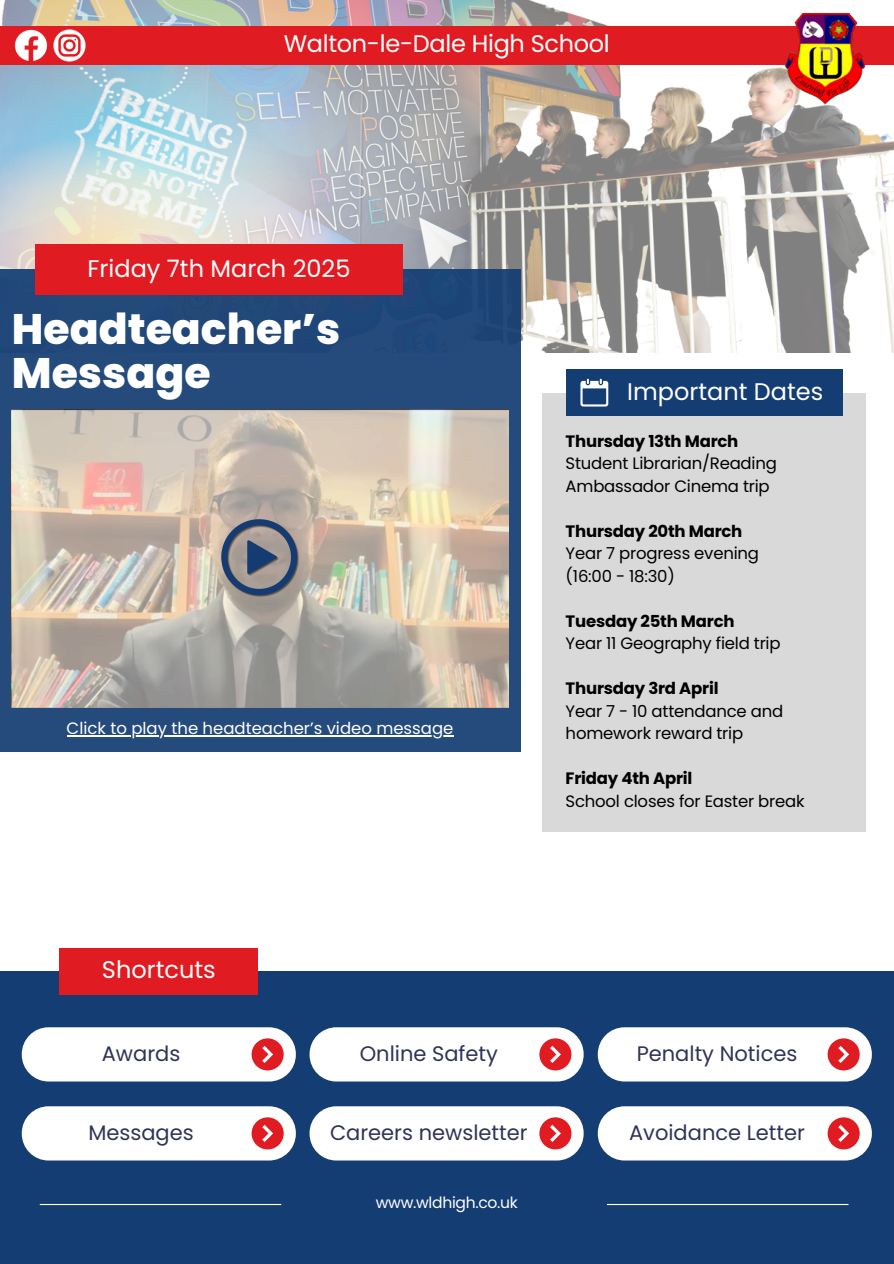
<style>
.page{position:relative;width:894px;height:1264px;background:#fff}
.page>*{position:absolute;margin:0;border:0;box-sizing:border-box;transform-origin:0 0}
.t1{font:800 42.6px/43.8px "Poppins";color:#fff}
.t2{font:24px "Poppins";color:#fff}
.t3{font:21px "Poppins";color:#303358}
.t4{font:16.5px/22.5px "Poppins";letter-spacing:-.015em;color:#000}
.t5{font:700 16.5px "Poppins";letter-spacing:-.015em;color:#000}
.t6{font:16.5px "Poppins";color:#fff}
.t7{font:15.6px "Poppins";letter-spacing:-.02em;color:#fff}
</style>
<div class="page">
<div style="left:0;top:971px;width:893px;height:292px;background:#143e73"></div>
<hr style="left:606px;top:1203px;width:242px;height:1px;background:#fff">
<hr style="left:40px;top:1203px;width:241px;height:1px;background:#fff">
<div style="left:60px;top:948px;width:198px;height:46px;background:#e01b22"></div>
<div style="left:22px;top:1027px;width:274px;height:54px;background:#fff;border-radius:27px"></div>
<div style="left:251px;top:1038px;width:32px;height:32px;background:#e01b22;border-radius:50%"></div>
<svg style="left:262px;top:1046px;width:11px;height:16px"></svg>
<div style="left:22px;top:1106px;width:274px;height:54px;background:#fff;border-radius:27px"></div>
<div style="left:251px;top:1117px;width:32px;height:32px;background:#e01b22;border-radius:50%"></div>
<svg style="left:262px;top:1125px;width:11px;height:16px"></svg>
<div style="left:309px;top:1027px;width:274px;height:54px;background:#fff;border-radius:27px"></div>
<div style="left:539px;top:1038px;width:32px;height:32px;background:#e01b22;border-radius:50%"></div>
<svg style="left:550px;top:1046px;width:11px;height:16px"></svg>
<div style="left:309px;top:1106px;width:274px;height:54px;background:#fff;border-radius:27px"></div>
<div style="left:539px;top:1117px;width:32px;height:32px;background:#e01b22;border-radius:50%"></div>
<svg style="left:550px;top:1125px;width:11px;height:16px"></svg>
<img style="left:0;top:0;width:893px;height:352px">
<div style="left:0;top:26px;width:893px;height:38px;background:#e01b22"></div>
<img style="left:783px;top:13px;width:83px;height:91px">
<div style="left:597px;top:1027px;width:274px;height:54px;background:#fff;border-radius:27px"></div>
<div style="left:827px;top:1038px;width:32px;height:32px;background:#e01b22;border-radius:50%"></div>
<svg style="left:838px;top:1046px;width:11px;height:16px"></svg>
<div style="left:0;top:269px;width:520px;height:483px;background:#244b7c"></div>
<div style="left:542px;top:393px;width:323px;height:438px;background:#d9d9d9"></div>
<div style="left:35px;top:244px;width:367px;height:50px;background:#e01b22"></div>
<div style="left:565px;top:369px;width:277px;height:47px;background:#143e73"></div>
<svg style="left:580px;top:379px;width:28px;height:27px"></svg>
<svg style="left:12px;top:409px;width:496px;height:298px;background:#c7bbad"></svg>
<img style="left:221px;top:520px;width:78px;height:77px">
<div style="left:597px;top:1106px;width:274px;height:54px;background:#fff;border-radius:27px"></div>
<div style="left:827px;top:1117px;width:32px;height:32px;background:#e01b22;border-radius:50%"></div>
<svg style="left:838px;top:1125px;width:11px;height:16px"></svg>
<img style="left:14px;top:29px;width:72px;height:33px">
<hr style="left:67px;top:735px;width:386px;height:1px;background:#fff">
<p class="t2" style="left:283px;top:27px;width:327px">Walton-le-Dale High School</p>
<p class="t2" style="left:87px;top:251px;width:264px">Friday 7th March 2025</p>
<p class="t1" style="left:12px;top:307px;width:330px">Headteacher’s<br>Message</p>
<p class="t6" style="left:67px;top:717px;width:388px">Click to play the headteacher’s video message</p>
<h2 class="t2" style="left:627px;top:375px;width:197px">Important Dates</h2>
<p class="t5" style="left:565px;top:429px;width:174px">Thursday 13th March</p>
<p class="t4" style="left:565px;top:452px;width:213px">Student Librarian/Reading<br>Ambassador Cinema trip</p>
<h2 class="t5" style="left:565px;top:519px;width:178px">Thursday 20th March</h2>
<p class="t4" style="left:565px;top:542px;width:195px">Year 7 progress evening</p>
<p class="t4" style="left:565px;top:564px;width:111px">(16:00 - 18:30)</p>
<p class="t5" style="left:565px;top:609px;width:170px">Tuesday 25th March</p>
<p class="t4" style="left:565px;top:632px;width:216px">Year 11 Geography field trip</p>
<p class="t5" style="left:565px;top:677px;width:154px">Thursday 3rd April</p>
<p class="t4" style="left:565px;top:699px;width:219px">Year 7 - 10 attendance and homework reward trip</p>
<p class="t5" style="left:565px;top:767px;width:128px">Friday 4th April</p>
<p class="t4" style="left:565px;top:789px;width:240px">School closes for Easter break</p>
<p class="t2" style="left:102px;top:953px;width:115px">Shortcuts</p>
<p class="t3" style="left:102px;top:1039px;width:80px">Awards</p>
<p class="t3" style="left:88px;top:1118px;width:107px">Messages</p>
<p class="t3" style="left:359px;top:1039px;width:140px">Online Safety</p>
<p class="t3" style="left:330px;top:1118px;width:199px">Careers newsletter</p>
<p class="t7" style="left:375px;top:1191px;width:143px">www.wldhigh.co.uk</p>
<h2 class="t3" style="left:636px;top:1039px;width:162px">Penalty Notices</h2>
<h1 class="t3" style="left:629px;top:1118px;width:177px">Avoidance Letter</h1>
</div>
